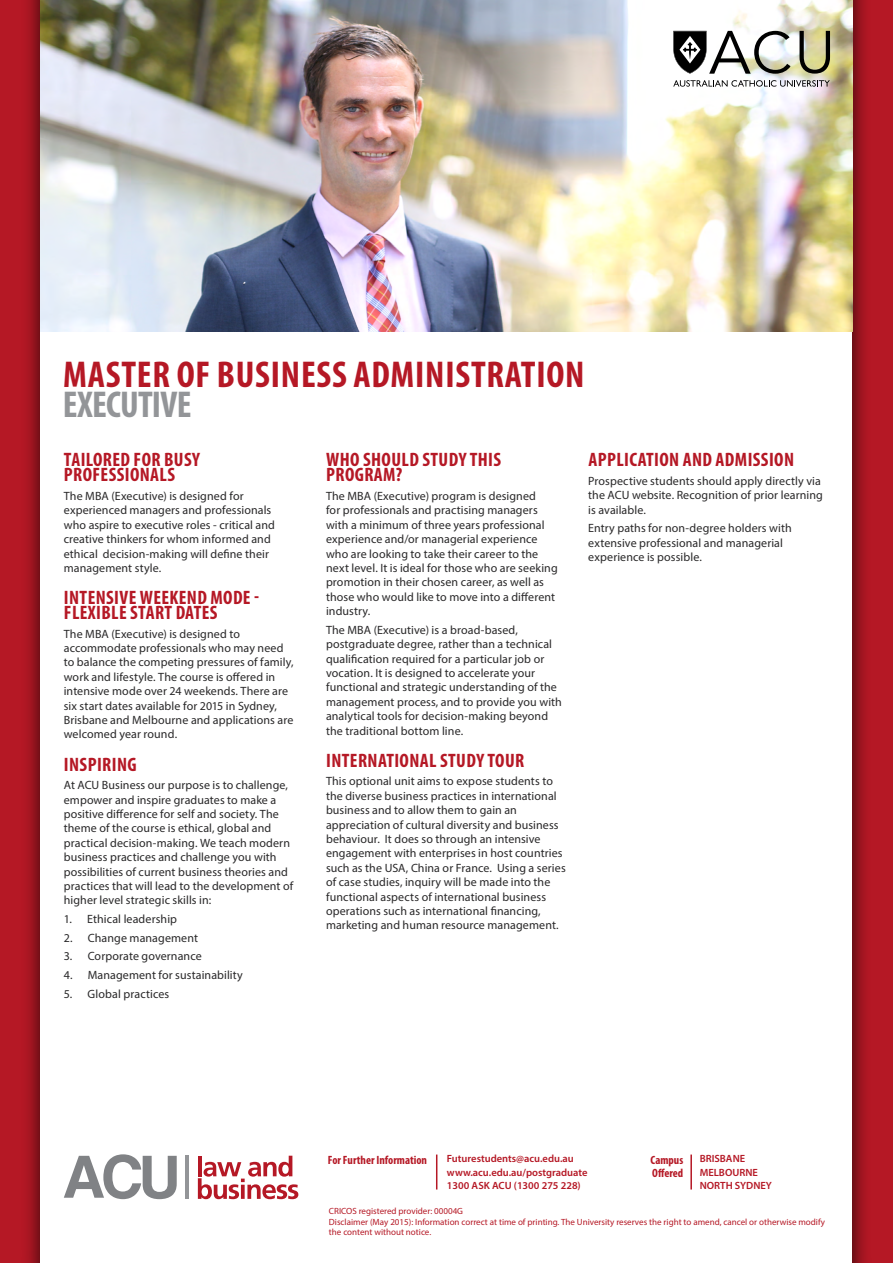
<style>
.page{position:relative;width:893px;height:1263px;background:#b51825}
.page>*{position:absolute;margin:0;border:0;box-sizing:border-box;transform-origin:0 0}
.t1{font:700 condensed 37.5px "Myriad Pro";letter-spacing:.02em;color:#b51825}
.t2{font:700 condensed 37.5px "Myriad Pro";letter-spacing:-.02em;color:#939598}
.t3{font:700 condensed 19.5px/15px "Myriad Pro";letter-spacing:.02em;color:#b51825}
.t4{font:12px/14.4px "Myriad Pro";letter-spacing:.01em;color:#292829}
.t5{font:700 condensed 12px/13.5px "Myriad Pro";color:#b51825}
.t6{font:600 10.5px/13.5px "Myriad Pro";color:#b51825}
.t7{font:9px/10.5px "Myriad Pro";color:#b51825}
</style>
<div class="page">
<div style="left:21px;top:0;width:851px;height:1263px;background:#000;opacity:.75"></div>
<div style="left:41px;top:0;width:811px;height:1263px;background:#fff"></div>
<img style="left:41px;top:0;width:811px;height:332px">
<hr style="left:436px;top:1154px;width:1px;height:35px;background:#b51825">
<hr style="left:690px;top:1154px;width:2px;height:35px;background:#b51825">
<svg style="left:64px;top:1154px;width:113px;height:45px"></svg>
<hr style="left:186px;top:1155px;width:3px;height:44px;background:#939598">
<svg style="left:198px;top:1156px;width:100px;height:43px"></svg>
<svg style="left:673px;top:80px;width:157px;height:7px"></svg>
<svg style="left:799px;top:31px;width:31px;height:43px"></svg>
<svg style="left:673px;top:31px;width:117px;height:43px"></svg>
<h1 class="t1" style="left:63px;top:351px;width:523px">MASTER OF BUSINESS ADMINISTRATION</h1>
<h1 class="t2" style="left:63px;top:381px;width:130px">EXECUTIVE</h1>
<h2 class="t3" style="left:64px;top:452px;width:137px">TAILORED FOR BUSY<br>PROFESSIONALS</h2>
<p class="t4" style="left:64px;top:489px;width:213px">The MBA (Executive) is designed for experienced managers and professionals who aspire to executive roles - critical and creative thinkers for whom informed and ethical decision-making will define their management style.</p>
<h2 class="t3" style="left:64px;top:590px;width:197px">INTENSIVE WEEKEND MODE -<br>FLEXIBLE START DATES</h2>
<p class="t4" style="left:64px;top:626px;width:231px">The MBA (Executive) is designed to accommodate professionals who may need to balance the competing pressures of family, work and lifestyle. The course is offered in intensive mode over 24 weekends. There are six start dates available for 2015 in Sydney, Brisbane and Melbourne and applications are welcomed year round.</p>
<h2 class="t3" style="left:64px;top:756px;width:74px">INSPIRING</h2>
<p class="t4" style="left:64px;top:778px;width:231px">At ACU Business our purpose is to challenge, empower and inspire graduates to make a positive difference for self and society. The theme of the course is ethical, global and practical decision-making. We teach modern business practices and challenge you with possibilities of current business theories and practices that will lead to the development of higher level strategic skills in:</p>
<p class="t4" style="left:64px;top:911px;width:115px">1. Ethical leadership</p>
<p class="t4" style="left:64px;top:930px;width:136px">2. Change management</p>
<p class="t4" style="left:64px;top:949px;width:139px">3. Corporate governance</p>
<p class="t4" style="left:64px;top:967px;width:181px">4. Management for sustainability</p>
<p class="t4" style="left:64px;top:986px;width:107px">5. Global practices</p>
<h2 class="t3" style="left:326px;top:452px;width:176px">WHO SHOULD STUDY THIS<br>PROGRAM?</h2>
<p class="t4" style="left:326px;top:489px;width:233px">The MBA (Executive) program is designed<br>for professionals and practising managers with a minimum of three years professional experience and/or managerial experience who are looking to take their career to the next level. It is ideal for those who are seeking promotion in their chosen career, as well as those who would like to move into a different industry.</p>
<p class="t4" style="left:326px;top:622px;width:237px">The MBA (Executive) is a broad-based, postgraduate degree, rather than a technical qualification required for a particular job or vocation. It is designed to accelerate your functional and strategic understanding of the management process, and to provide you with analytical tools for decision-making beyond the traditional bottom line.</p>
<h2 class="t3" style="left:326px;top:752px;width:200px">INTERNATIONAL STUDY TOUR</h2>
<p class="t4" style="left:326px;top:774px;width:241px">This optional unit aims to expose students to the diverse business practices in international business and to allow them to gain an appreciation of cultural diversity and business behaviour. It does so through an intensive engagement with enterprises in host countries such as the USA, China or France. Using a series of case studies, inquiry will be made into the functional aspects of international business operations such as international financing, marketing and human resource management.</p>
<h2 class="t3" style="left:588px;top:452px;width:207px">APPLICATION AND ADMISSION</h2>
<p class="t4" style="left:588px;top:474px;width:236px">Prospective students should apply directly via the ACU website. Recognition of prior learning is available.</p>
<p class="t4" style="left:588px;top:521px;width:205px">Entry paths for non-degree holders with extensive professional and managerial experience is possible.</p>
<p class="t6" style="left:447px;top:1152px;width:142px">Futurestudents@acu.edu.au www.acu.edu.au/postgraduate<br>1300 ASK ACU (1300 275 228)</p>
<p class="t5" style="left:328px;top:1152px;width:101px">For Further Information</p>
<p class="t6" style="left:700px;top:1152px;width:74px">BRISBANE<br>MELBOURNE<br>NORTH SYDNEY</p>
<p class="t5" style="left:650px;top:1152px;width:34px">Campus<br>Offered</p>
<p class="t7" style="left:329px;top:1206px;width:497px">CRICOS registered provider: 00004G<br>Disclaimer (May 2015): Information correct at time of printing. The University reserves the right to amend, cancel or otherwise modify the content without notice.</p>
</div>
